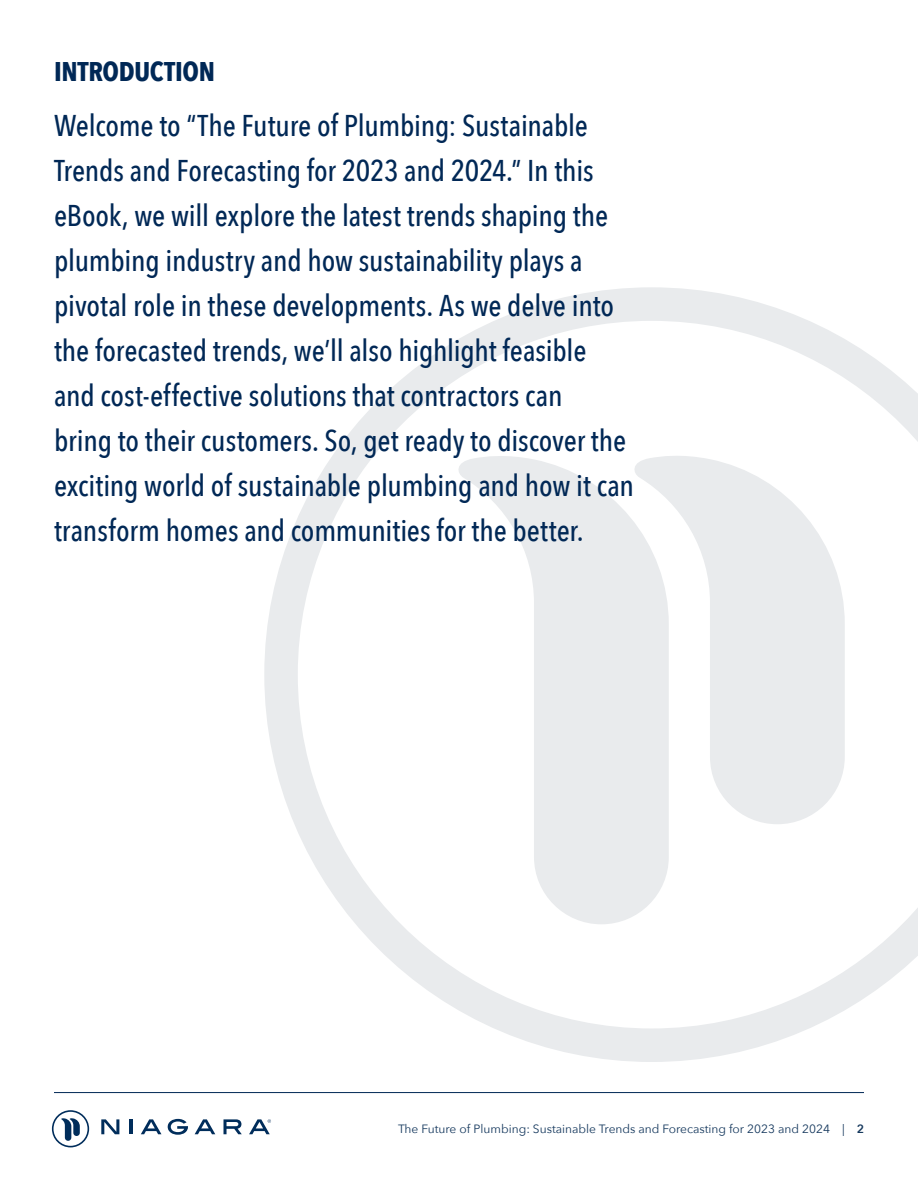
<style>
.page{position:relative;width:918px;height:1188px;background:#fff}
.page>*{position:absolute;margin:0;border:0;box-sizing:border-box;transform-origin:0 0}
.t1{font:500 30px/45px "Avenir Next Condensed";letter-spacing:-.005em;color:#012856}
.t2{font:700 27px "Avenir Next Condensed";letter-spacing:-.01em;color:#002856}
.t3{font:12px "Avenir Next";color:#15385d}
.s1{font-weight:600}
</style>
<div class="page">
<svg style="left:264px;top:287px;width:654px;height:775px"></svg>
<hr style="left:54px;top:1092px;width:810px;height:1px;background:#002856">
<svg style="left:168px;top:1119px;width:20px;height:16px"></svg>
<svg style="left:195px;top:1119px;width:20px;height:15px"></svg>
<svg style="left:224px;top:1119px;width:18px;height:15px"></svg>
<svg style="left:101px;top:1119px;width:18px;height:15px"></svg>
<hr style="left:130px;top:1119px;width:3px;height:15px;background:#002d5b">
<svg style="left:141px;top:1119px;width:20px;height:15px"></svg>
<svg style="left:52px;top:1110px;width:37px;height:37px"></svg>
<svg style="left:249px;top:1119px;width:22px;height:15px"></svg>
<p class="t2" style="left:54px;top:55px;width:162px">INTRODUCTION</p>
<p class="t1" style="left:54px;top:103px;width:582px">Welcome to “The Future of Plumbing: Sustainable Trends and Forecasting for 2023 and 2024.” In this eBook, we will explore the latest trends shaping the plumbing industry and how sustainability plays a pivotal role in these developments. As we delve into the forecasted trends, we’ll also highlight feasible and cost-effective solutions that contractors can<br>bring to their customers. So, get ready to discover the exciting world of sustainable plumbing and how it can transform homes and communities for the better.</p>
<p class="t3" style="left:398px;top:1118px;width:467px">The Future of Plumbing: Sustainable Trends and Forecasting for 2023 and 2024 | <span class="s1">2</span></p>
</div>
